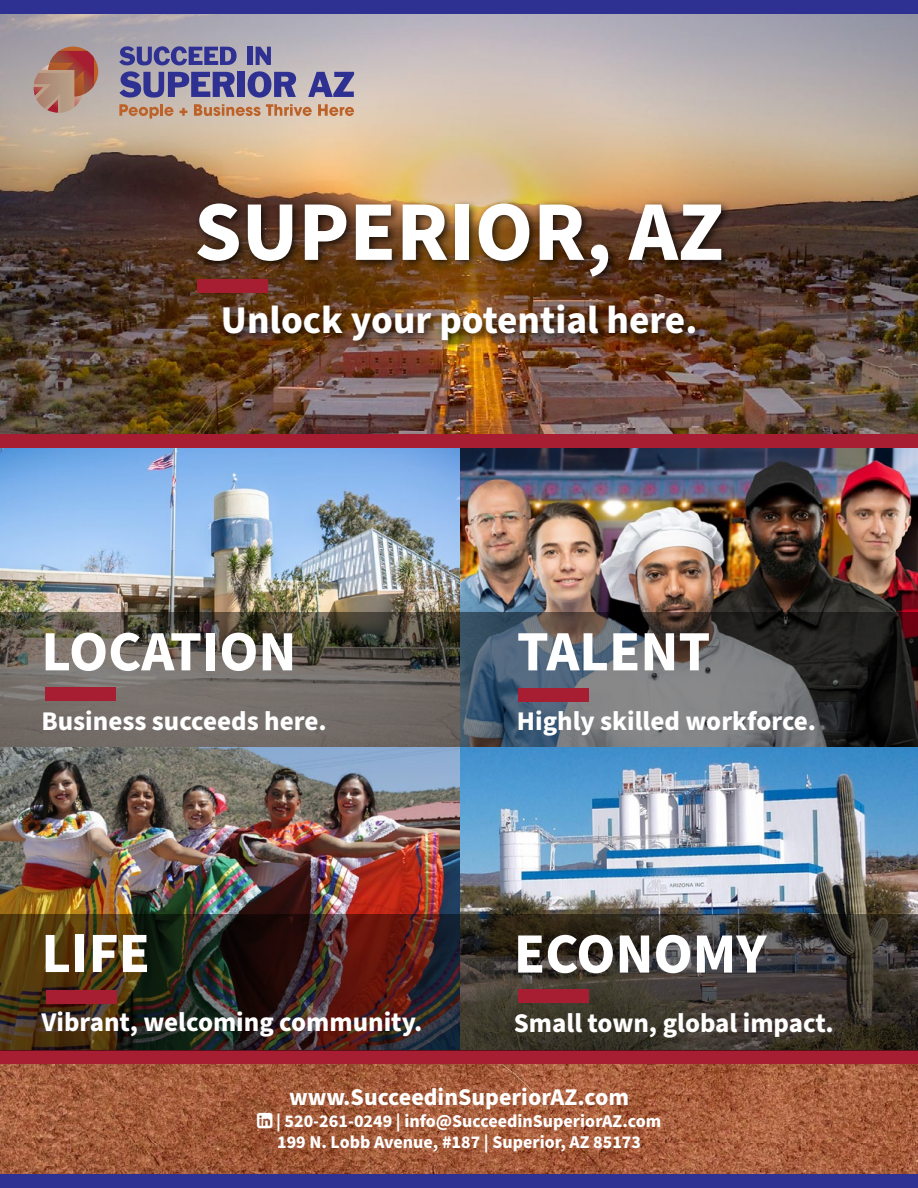
<style>
.page{position:relative;width:918px;height:1188px;background:#fff}
.page>*{position:absolute;margin:0;border:0;box-sizing:border-box;transform-origin:0 0}
.t1{font:700 85.05px "Source Sans Pro";color:#fff}
.t2{font:700 57px "Source Sans Pro";color:#fff}
.t3{font:700 39.3px "Source Sans Pro";color:#fff}
.t4{font:700 27px "Source Sans Pro";color:#fff}
.t5{font:700 24px "Source Sans Pro";color:#fff}
.t6{font:700 18px/21.6px "Source Sans Pro";color:#fff}
</style>
<div class="page">
<img style="left:0;top:13px;width:918px;height:421px">
<img style="left:0;top:447px;width:918px;height:467px">
<img style="left:0;top:1063px;width:918px;height:112px">
<div style="left:48px;top:47px;width:50px;height:50px;background:#bc6128;border-radius:50%"></div>
<img style="left:34px;top:65px;width:49px;height:48px">
<img style="left:48px;top:63px;width:36px;height:34px">
<img style="left:50px;top:51px;width:44px;height:43px">
<img style="left:58px;top:63px;width:22px;height:17px">
<svg style="left:34px;top:70px;width:40px;height:43px"></svg>
<img style="left:34px;top:73px;width:37px;height:40px">
<svg style="left:119px;top:46px;width:118px;height:19px;background:#67669f"></svg>
<div style="left:248px;top:47px;width:5px;height:18px;background:#2e3092"></div>
<svg style="left:256px;top:47px;width:15px;height:18px"></svg>
<svg style="left:119px;top:71px;width:116px;height:27px;background:#6c69a0"></svg>
<div style="left:238px;top:72px;width:7px;height:25px;background:#2e3092"></div>
<svg style="left:248px;top:71px;width:48px;height:27px"></svg>
<svg style="left:308px;top:72px;width:46px;height:25px"></svg>
<svg style="left:119px;top:104px;width:55px;height:15px"></svg>
<svg style="left:180px;top:108px;width:7px;height:8px"></svg>
<svg style="left:194px;top:104px;width:118px;height:12px"></svg>
<svg style="left:318px;top:104px;width:36px;height:12px"></svg>
<div style="left:193px;top:198px;width:539px;height:154px;background:#000;opacity:.75"></div>
<div style="left:0;top:434px;width:918px;height:13px;background:#a71d32"></div>
<div style="left:0;top:0;width:918px;height:13px;background:#2e3092"></div>
<div style="left:0;top:1050px;width:918px;height:13px;background:#a71d32"></div>
<div style="left:0;top:1175px;width:918px;height:13px;background:#2e3092"></div>
<div style="left:198px;top:280px;width:70px;height:13px;background:#a71d32"></div>
<svg style="left:0;top:613px;width:459px;height:134px;background:#67615a"></svg>
<div style="left:46px;top:687px;width:70px;height:13px;background:#a71d32"></div>
<svg style="left:459px;top:613px;width:459px;height:134px;background:#4e5257"></svg>
<div style="left:518px;top:689px;width:71px;height:13px;background:#a71d32"></div>
<img style="left:0;top:914px;width:458px;height:136px">
<div style="left:46px;top:990px;width:70px;height:13px;background:#a71d32"></div>
<svg style="left:458px;top:914px;width:460px;height:136px;background:#3a352e"></svg>
<div style="left:518px;top:989px;width:71px;height:14px;background:#a71d32"></div>
<svg style="left:257px;top:1112px;width:15px;height:16px"></svg>
<h1 class="t1" style="left:194px;top:174px;width:531px">SUPERIOR, AZ</h1>
<h3 class="t3" style="left:221px;top:294px;width:478px">Unlock your potential here.</h3>
<h2 class="t2" style="left:41px;top:613px;width:257px">LOCATION</h2>
<p class="t4" style="left:41px;top:702px;width:287px">Business succeeds here.</p>
<h2 class="t2" style="left:41px;top:914px;width:110px">LIFE</h2>
<p class="t4" style="left:41px;top:1004px;width:383px">Vibrant, welcoming community.</p>
<h2 class="t2" style="left:517px;top:613px;width:195px">TALENT</h2>
<p class="t4" style="left:517px;top:702px;width:301px">Highly skilled workforce.</p>
<h2 class="t2" style="left:514px;top:915px;width:254px">ECONOMY</h2>
<p class="t4" style="left:514px;top:1005px;width:322px">Small town, global impact.</p>
<p class="t5" style="left:289px;top:1081px;width:342px">www.SucceedinSuperiorAZ.com</p>
<p class="t6" style="left:276px;top:1110px;width:387px">| 520-261-0249 | info@SucceedinSuperiorAZ.com<br>199 N. Lobb Avenue, #187 | Superior, AZ 85173</p>
</div>
